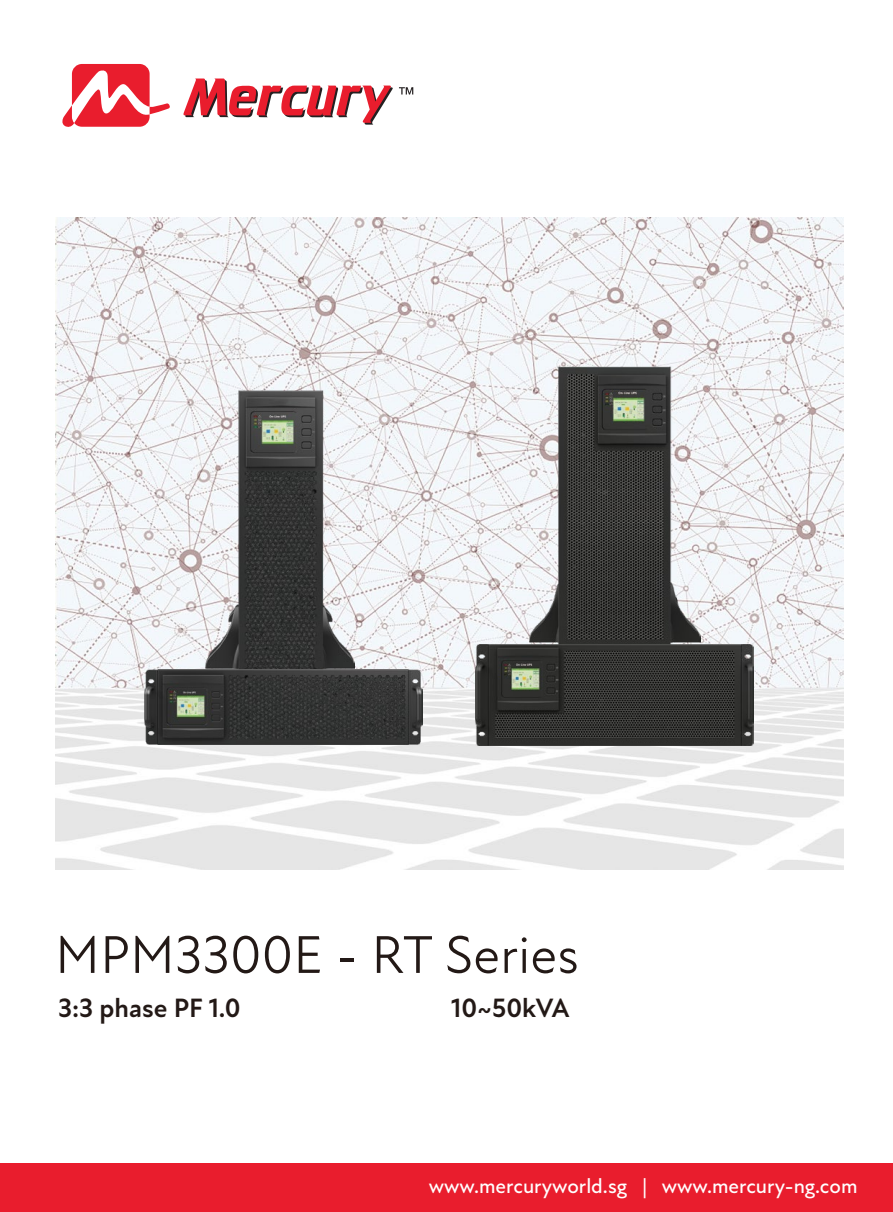
<style>
.page{position:relative;width:893px;height:1212px;background:#fff}
.page>*{position:absolute;margin:0;border:0;box-sizing:border-box;transform-origin:0 0}
.t1{font:54px "New Atten";color:#231916}
.t2{font:700 27px "New Atten";color:#231916}
.t3{font:500 21px "New Atten";color:#fff}
</style>
<div class="page">
<img style="left:55px;top:217px;width:789px;height:652px">
<img style="left:206px;top:390px;width:149px;height:280px">
<img style="left:145px;top:670px;width:278px;height:74px">
<img style="left:530px;top:367px;width:170px;height:277px">
<img style="left:475px;top:644px;width:279px;height:101px">
<svg style="left:183px;top:79px;width:210px;height:46px"></svg>
<svg style="left:62px;top:64px;width:108px;height:63px"></svg>
<svg style="left:399px;top:87px;width:14px;height:8px"></svg>
<div style="left:0;top:1164px;width:893px;height:48px;background:#e91d2d"></div>
<h1 class="t1" style="left:55px;top:923px;width:525px">MPM3300E - RT Series</h1>
<p class="t2" style="left:58px;top:992px;width:184px">3:3 phase PF 1.0</p>
<p class="t2" style="left:451px;top:992px;width:120px">10~50kVA</p>
<p class="t3" style="left:429px;top:1173px;width:430px">www.mercuryworld.sg | www.mercury-ng.com</p>
</div>
